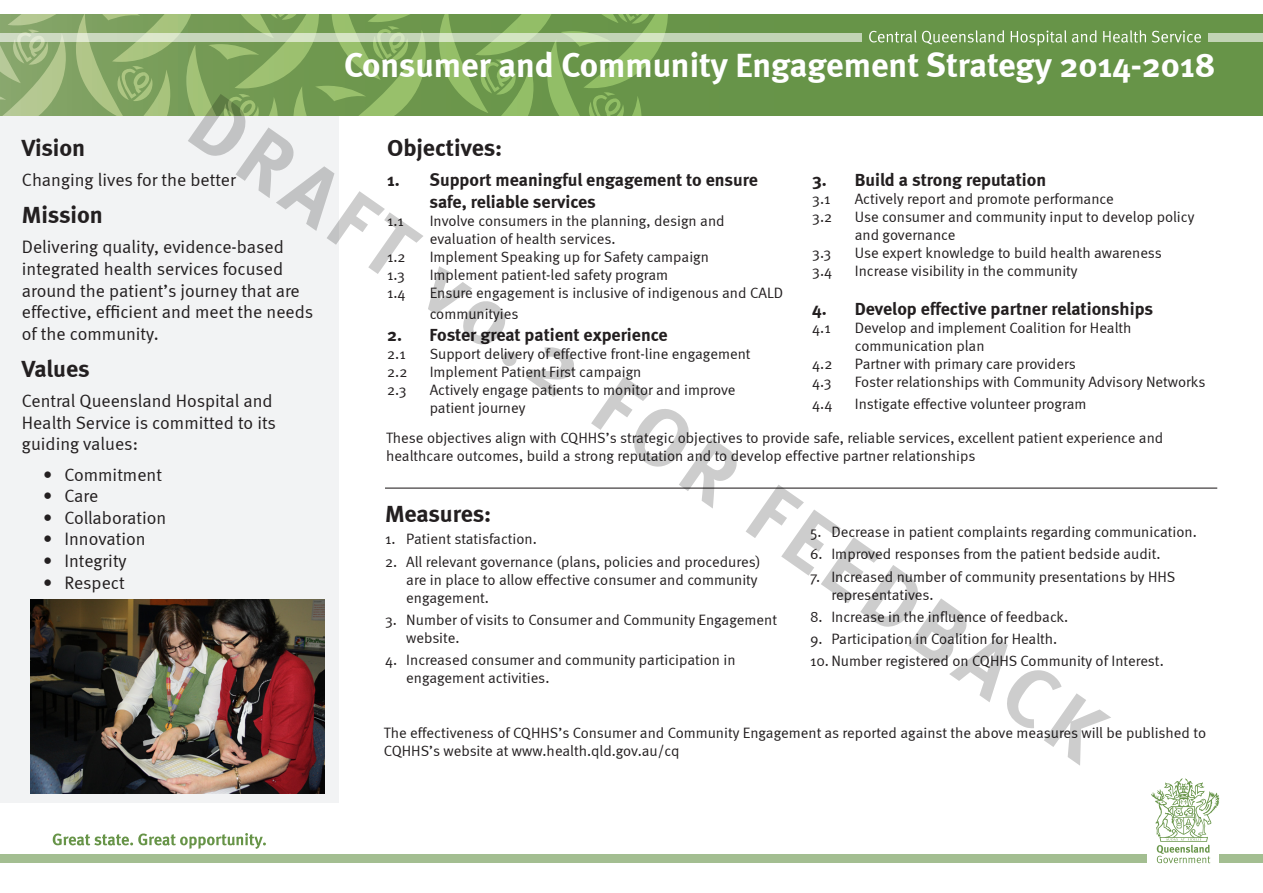
<style>
.page{position:relative;width:1263px;height:893px;background:#fff}
.page>*{position:absolute;margin:0;border:0;box-sizing:border-box;transform-origin:0 0}
.t1{font:700 82.5px "Meta";color:#000}
.t2{font:700 34.5px "Meta";color:#fff}
.heading1_1{font:700 24px "Meta";letter-spacing:-.005em;color:#231f20}
.numbers{font:700 24px "Meta";letter-spacing:-.005em;color:#231f20}
.text{font:18px/21.6px "Meta Normal";color:#231f20}
.heading2_1{font:700 18px "Meta";color:#231f20}
.bullets{font:18px "Meta Normal";color:#231f20}
.numbers-2{font:15px/18px "Meta Normal";color:#231f20}
.text-2{font:15px/18px "Meta Normal";color:#231f20}
</style>
<div class="page">
<div style="left:0;top:102px;width:338px;height:700px;background:#f2f3f4"></div>
<div style="left:0;top:14px;width:1263px;height:102px;background:#679448"></div>
<svg style="left:0;top:14px;width:669px;height:102px"></svg>
<svg style="left:0;top:34px;width:862px;height:8px;background:#c9d9bc"></svg>
<div style="left:1208px;top:34px;width:55px;height:8px;background:#c2d4b5"></div>
<svg style="left:869px;top:30px;width:332px;height:16px"></svg>
<div style="left:0;top:855px;width:1147px;height:8px;background:#a3be91"></div>
<div style="left:1219px;top:855px;width:44px;height:8px;background:#a3be91"></div>
<svg style="left:1151px;top:778px;width:68px;height:85px"></svg>
<svg style="left:53px;top:833px;width:213px;height:16px"></svg>
<hr style="left:385px;top:488px;width:832px;height:1px;background:#231f20">
<img style="left:31px;top:600px;width:294px;height:193px">
<p class="t2" style="left:344px;top:45px;width:873px">Consumer and Community Engagement Strategy 2014-2018</p>
<h1 class="t1" style="left:228px;top:74px;width:1095px;rotate:35deg">DRAFT v0.2 FOR FEEDBACK</h1>
<p class="heading1_1" style="left:387px;top:133px;width:117px">Objectives:</p>
<p class="heading2_1" style="left:387px;top:169px;width:372px">1. Support meaningful engagement to ensure</p>
<p class="heading2_1" style="left:430px;top:191px;width:168px">safe, reliable services</p>
<p class="text-2" style="left:387px;top:211px;width:18px">1.1</p>
<p class="text-2" style="left:430px;top:211px;width:296px">Involve consumers in the planning, design and evaluation of health services.</p>
<p class="text-2" style="left:387px;top:247px;width:20px">1.2</p>
<p class="text-2" style="left:430px;top:247px;width:281px">Implement Speaking up for Safety campaign</p>
<p class="text-2" style="left:387px;top:265px;width:19px">1.3</p>
<p class="text-2" style="left:430px;top:265px;width:240px">Implement patient-led safety program</p>
<p class="text-2" style="left:387px;top:283px;width:20px">1.4</p>
<p class="text-2" style="left:430px;top:281px;width:355px;line-height:21.6px">Ensure engagement is inclusive of indigenous and CALD communityies</p>
<p class="heading2_1" style="left:387px;top:324px;width:282px">2. Foster great patient experience</p>
<p class="text-2" style="left:387px;top:344px;width:20px">2.1</p>
<p class="text-2" style="left:430px;top:344px;width:322px">Support delivery of effective front-line engagement</p>
<p class="text-2" style="left:387px;top:362px;width:22px">2.2</p>
<p class="text-2" style="left:430px;top:362px;width:213px">Implement Patient First campaign</p>
<p class="text-2" style="left:387px;top:380px;width:21px">2.3</p>
<p class="text-2" style="left:430px;top:380px;width:307px">Actively engage patients to monitor and improve</p>
<p class="text-2" style="left:430px;top:398px;width:97px">patient journey</p>
<p class="heading1_1" style="left:22px;top:133px;width:65px">Vision</p>
<p class="text" style="left:22px;top:169px;width:215px">Changing lives for the better</p>
<p class="heading1_1" style="left:22px;top:201px;width:82px">Mission</p>
<p class="text" style="left:22px;top:236px;width:293px">Delivering quality, evidence-based integrated health services focused around the patient’s journey that are effective, efficient and meet the needs of the community.</p>
<p class="heading1_1" style="left:22px;top:354px;width:69px">Values</p>
<p class="text" style="left:22px;top:390px;width:256px">Central Queensland Hospital and<br>Health Service is committed to its guiding values:</p>
<p class="bullets" style="left:43px;top:464px;width:120px">• Commitment</p>
<p class="bullets" style="left:43px;top:485px;width:57px">• Care</p>
<p class="bullets" style="left:43px;top:507px;width:125px">• Collaboration</p>
<p class="bullets" style="left:43px;top:529px;width:104px">• Innovation</p>
<p class="bullets" style="left:43px;top:550px;width:85px">• Integrity</p>
<p class="bullets" style="left:43px;top:572px;width:83px">• Respect</p>
<p class="heading2_1" style="left:812px;top:169px;width:235px">3. Build a strong reputation</p>
<p class="text-2" style="left:812px;top:189px;width:20px">3.1</p>
<p class="text-2" style="left:855px;top:189px;width:260px">Actively report and promote performance</p>
<p class="text-2" style="left:812px;top:207px;width:21px">3.2</p>
<p class="text-2" style="left:855px;top:207px;width:341px">Use consumer and community input to develop policy</p>
<p class="text-2" style="left:855px;top:225px;width:102px">and governance</p>
<p class="text-2" style="left:812px;top:243px;width:20px">3.3</p>
<p class="text-2" style="left:855px;top:243px;width:309px">Use expert knowledge to build health awareness</p>
<p class="text-2" style="left:812px;top:261px;width:21px">3.4</p>
<p class="text-2" style="left:855px;top:261px;width:224px">Increase visibility in the community</p>
<p class="heading2_1" style="left:812px;top:298px;width:342px">4. Develop effective partner relationships</p>
<p class="text-2" style="left:812px;top:319px;width:20px">4.1</p>
<p class="text-2" style="left:855px;top:319px;width:278px">Develop and implement Coalition for Health</p>
<p class="text-2" style="left:855px;top:337px;width:131px">communication plan</p>
<p class="text-2" style="left:812px;top:355px;width:22px">4.2</p>
<p class="text-2" style="left:855px;top:355px;width:222px">Partner with primary care providers</p>
<p class="text-2" style="left:812px;top:373px;width:21px">4.3</p>
<p class="text-2" style="left:855px;top:373px;width:352px">Foster relationships with Community Advisory Networks</p>
<p class="text-2" style="left:812px;top:394px;width:22px">4.4</p>
<p class="text-2" style="left:855px;top:394px;width:233px">Instigate effective volunteer program</p>
<p class="numbers-2" style="left:386px;top:429px;width:779px">These objectives align with CQHHS’s strategic objectives to provide safe, reliable services, excellent patient experience and healthcare outcomes, build a strong reputation and to develop effective partner relationships</p>
<p class="numbers" style="left:385px;top:499px;width:108px">Measures:</p>
<p class="numbers-2" style="left:385px;top:530px;width:153px">1. Patient statisfaction.</p>
<p class="numbers-2" style="left:406px;top:552px;width:356px;text-indent:-21px">2. All relevant governance (plans, policies and procedures) are in place to allow effective consumer and community engagement.</p>
<p class="numbers-2" style="left:406px;top:610px;width:372px;text-indent:-21px">3. Number of visits to Consumer and Community Engagement website.</p>
<p class="numbers-2" style="left:406px;top:651px;width:331px;text-indent:-21px">4. Increased consumer and community participation in engagement activities.</p>
<p class="numbers-2" style="left:810px;top:523px;width:388px">5. Decrease in patient complaints regarding communication.</p>
<p class="numbers-2" style="left:810px;top:545px;width:352px">6. Improved responses from the patient bedside audit.</p>
<p class="numbers-2" style="left:831px;top:567px;width:346px;text-indent:-21px">7. Increased number of community presentations by HHS representatives.</p>
<p class="numbers-2" style="left:810px;top:607px;width:260px">8. Increase in the influence of feedback.</p>
<p class="numbers-2" style="left:810px;top:630px;width:249px">9. Participation in Coalition for Health.</p>
<p class="numbers-2" style="left:810px;top:652px;width:355px">10. Number registered on CQHHS Community of Interest.</p>
<p class="numbers-2" style="left:384px;top:723px;width:824px">The effectiveness of CQHHS’s Consumer and Community Engagement as reported against the above measures will be published to<br>CQHHS’s website at www.health.qld.gov.au/cq</p>
</div>
